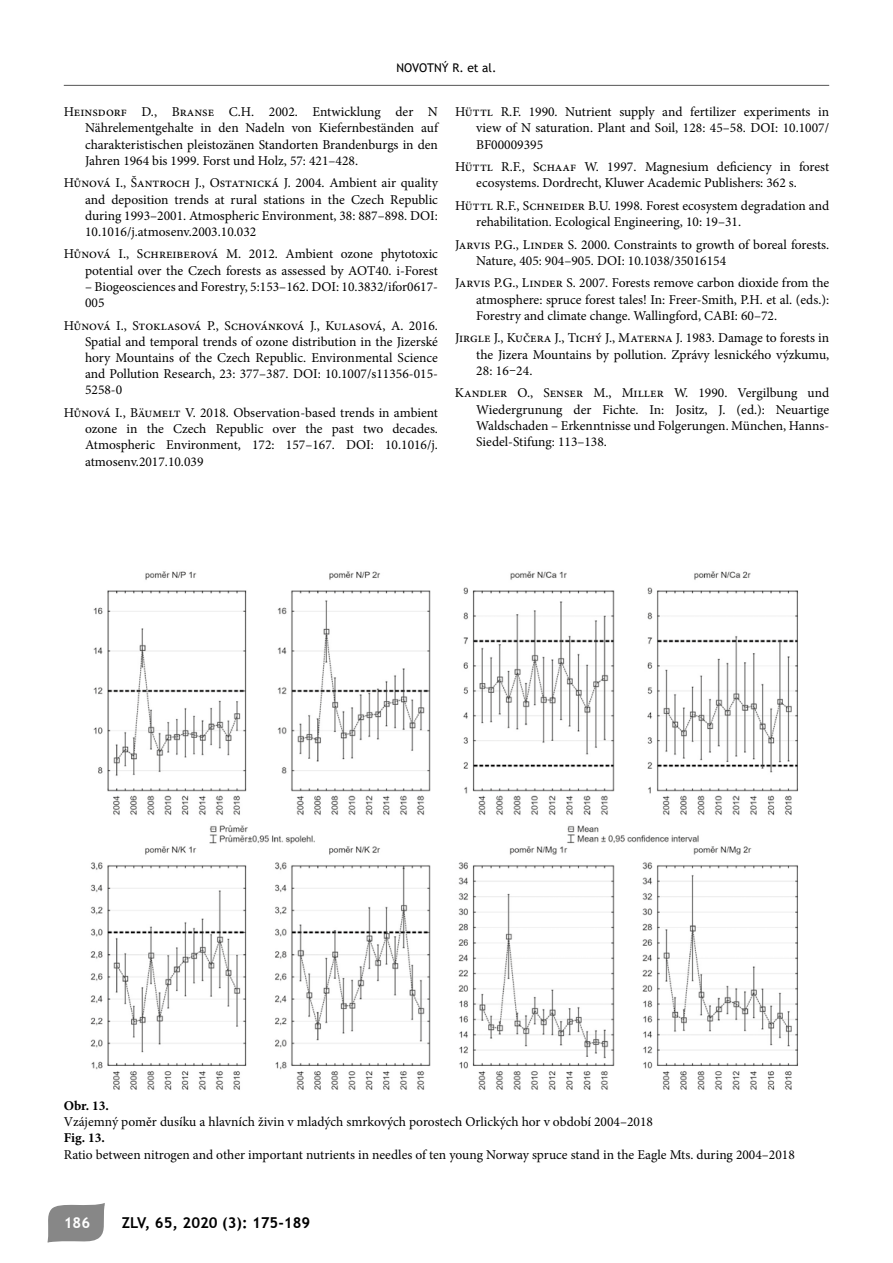
<style>
.page{position:relative;width:893px;height:1263px;background:#fff}
.page>*{position:absolute;margin:0;border:0;box-sizing:border-box;transform-origin:0 0}
.t1{font:700 15px "Trebuchet MS";color:#000}
.t2{font:700 15px "Trebuchet MS";color:#fff}
.t3{font:13.5px/16.2px "Minion Pro";color:#000;text-align:justify}
.t4{font:700 13.5px "Minion Pro";color:#000}
.t5{font:12px "Trebuchet MS";color:#000}
</style>
<div class="page">
<svg style="left:47px;top:1203px;width:58px;height:40px;background:#999"></svg>
<hr style="left:64px;top:85px;width:765px;height:1px;background:#000">
<img style="left:90px;top:571px;width:708px;height:519px">
<p class="t5" style="left:396px;top:60px;width:102px">NOVOTNÝ R. et al.</p>
<p class="t3" style="left:85px;top:104px;width:354px;text-indent:-21px">Heinsdorf D., Branse C.H. 2002. Entwicklung der N Nährelementgehalte in den Nadeln von Kiefernbeständen auf charakteristischen pleistozänen Standorten Brandenburgs in den Jahren 1964 bis 1999. Forst und Holz, 57: 421–428.</p>
<p class="t3" style="left:85px;top:175px;width:355px;text-indent:-21px">Hůnová I., Šantroch J., Ostatnická J. 2004. Ambient air quality and deposition trends at rural stations in the Czech Republic during 1993–2001. Atmospheric Environment, 38: 887–898. DOI:<br>10.1016/j.atmosenv.2003.10.032</p>
<p class="t3" style="left:64px;top:246px;width:376px;text-align:right">Hůnová I., Schreiberová M. 2012. Ambient ozone phytotoxic potential over the Czech forests as assessed by AOT40. i-Forest</p>
<p class="t3" style="left:85px;top:279px;width:354px">– Biogeosciences and Forestry, 5:153–162. DOI: 10.3832/ifor0617-<br>005</p>
<p class="t3" style="left:85px;top:317px;width:354px;text-indent:-21px">Hůnová I., Stoklasová P., Schovánková J., Kulasová, A. 2016.<br>Spatial and temporal trends of ozone distribution in the Jizerské hory Mountains of the Czech Republic. Environmental Science and Pollution Research, 23: 377–387. DOI: 10.1007/s11356-015- 5258-0</p>
<p class="t3" style="left:85px;top:405px;width:354px;text-indent:-21px">Hůnová I., Bäumelt V. 2018. Observation-based trends in ambient ozone in the Czech Republic over the past two decades.<br>Atmospheric Environment, 172: 157–167. DOI: 10.1016/j. atmosenv.2017.10.039</p>
<p class="t3" style="left:476px;top:104px;width:354px;text-indent:-21px">Hüttl R.F. 1990. Nutrient supply and fertilizer experiments in view of N saturation. Plant and Soil, 128: 45–58. DOI: 10.1007/ BF00009395</p>
<p class="t3" style="left:476px;top:159px;width:354px;text-indent:-21px">Hüttl R.F., Schaaf W. 1997. Magnesium deficiency in forest ecosystems. Dordrecht, Kluwer Academic Publishers: 362 s.</p>
<p class="t3" style="left:476px;top:197px;width:354px;text-indent:-21px">Hüttl R.F., Schneider B.U. 1998. Forest ecosystem degradation and rehabilitation. Ecological Engineering, 10: 19–31.</p>
<p class="t3" style="left:476px;top:236px;width:354px;text-indent:-21px">Jarvis P.G., Linder S. 2000. Constraints to growth of boreal forests.<br>Nature, 405: 904–905. DOI: 10.1038/35016154</p>
<p class="t3" style="left:476px;top:275px;width:354px;text-indent:-21px">Jarvis P.G., Linder S. 2007. Forests remove carbon dioxide from the atmosphere: spruce forest tales! In: Freer-Smith, P.H. et al. (eds.):<br>Forestry and climate change. Wallingford, CABI: 60–72.</p>
<p class="t3" style="left:476px;top:330px;width:354px;text-indent:-21px">Jirgle J., Kučera J., Tichý J., Materna J. 1983. Damage to forests in the Jizera Mountains by pollution. Zprávy lesnického výzkumu, 28: 16–24.</p>
<p class="t3" style="left:476px;top:385px;width:354px;text-indent:-21px">Kandler O., Senser M., Miller W. 1990. Vergilbung und Wiedergrunung der Fichte. In: Jositz, J. (ed.): Neuartige Waldschaden – Erkenntnisse und Folgerungen. München, Hanns-Siedel-Stifung: 113–138.</p>
<p class="t4" style="left:64px;top:1096px;width:47px">Obr. 13.</p>
<p class="t3" style="left:64px;top:1114px;width:591px">Vzájemný poměr dusíku a hlavních živin v mladých smrkových porostech Orlických hor v období 2004–2018</p>
<p class="t4" style="left:64px;top:1129px;width:43px">Fig. 13.</p>
<p class="t3" style="left:64px;top:1146px;width:733px">Ratio between nitrogen and other important nutrients in needles of ten young Norway spruce stand in the Eagle Mts. during 2004–2018</p>
<p class="t2" style="left:64px;top:1213px;width:28px">186</p>
<p class="t1" style="left:122px;top:1213px;width:190px">ZLV, 65, 2020 (3): 175-189</p>
</div>
